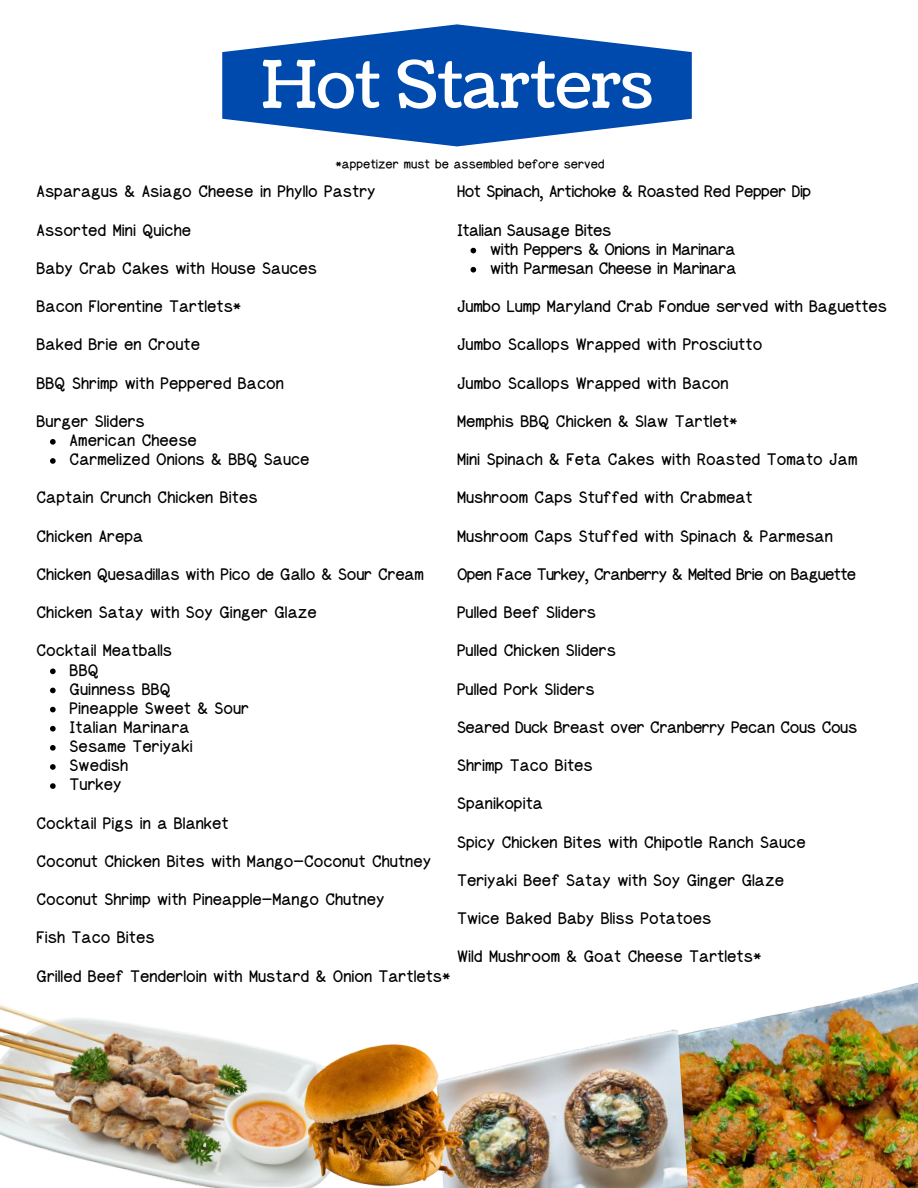
<style>
.page{position:relative;width:918px;height:1188px;background:#fff}
.page>*{position:absolute;margin:0;border:0;box-sizing:border-box;transform-origin:0 0}
.t1{font:65.55px "Coustard";letter-spacing:-.005em;color:#fff}
.t2{font:19.5px/38.2px "Sang Sang Chicago Gulim OTF";color:#000}
.t3{font:19.5px/38.2px "Sang Sang Chicago Gulim OTF";letter-spacing:-.025em;color:#000}
.t4{font:15px "Sang Sang Chicago Gulim OTF";color:#000}
</style>
<div class="page">
<svg style="left:222px;top:24px;width:470px;height:122px;fill:#004aad"></svg>
<img style="left:692px;top:982px;width:226px;height:206px">
<img style="left:0;top:1005px;width:301px;height:183px">
<img style="left:473px;top:1029px;width:219px;height:159px">
<img style="left:301px;top:1044px;width:172px;height:144px">
<svg style="left:50px;top:439px;width:6px;height:6px"></svg>
<svg style="left:50px;top:458px;width:6px;height:6px"></svg>
<svg style="left:50px;top:669px;width:6px;height:5px"></svg>
<svg style="left:50px;top:688px;width:6px;height:5px"></svg>
<svg style="left:50px;top:707px;width:6px;height:5px"></svg>
<svg style="left:50px;top:726px;width:6px;height:6px"></svg>
<svg style="left:50px;top:745px;width:6px;height:6px"></svg>
<svg style="left:50px;top:764px;width:6px;height:6px"></svg>
<svg style="left:50px;top:783px;width:6px;height:6px"></svg>
<svg style="left:471px;top:248px;width:5px;height:5px"></svg>
<svg style="left:471px;top:267px;width:5px;height:6px"></svg>
<h1 class="t1" style="left:261px;top:41px;width:393px">Hot Starters</h1>
<p class="t4" style="left:336px;top:155px;width:271px">*appetizer must be assembled before served</p>
<p class="t2" style="left:37px;top:172px;width:341px">Asparagus &amp; Asiago Cheese in Phyllo Pastry<br>Assorted Mini Quiche<br>Baby Crab Cakes with House Sauces<br>Bacon Florentine Tartlets*<br>Baked Brie en Croute<br>BBQ Shrimp with Peppered Bacon<br>Burger Sliders</p>
<p class="t2" style="left:70px;top:430px;width:241px;line-height:19.2px">American Cheese<br>Carmelized Onions &amp; BBQ Sauce</p>
<p class="t2" style="left:37px;top:478px;width:389px">Captain Crunch Chicken Bites<br>Chicken Arepa<br>Chicken Quesadillas with Pico de Gallo &amp; Sour Cream<br>Chicken Satay with Soy Ginger Glaze<br>Cocktail Meatballs</p>
<p class="t2" style="left:70px;top:660px;width:181px;line-height:19.2px">BBQ<br>Guinness BBQ<br>Pineapple Sweet &amp; Sour<br>Italian Marinara<br>Sesame Teriyaki<br>Swedish<br>Turkey</p>
<p class="t2" style="left:37px;top:803px;width:416px">Cocktail Pigs in a Blanket<br>Coconut Chicken Bites with Mango-Coconut Chutney Coconut Shrimp with Pineapple-Mango Chutney<br>Fish Taco Bites<br>Grilled Beef Tenderloin with Mustard &amp; Onion Tartlets*</p>
<p class="t3" style="left:457px;top:172px;width:356px">Hot Spinach, Artichoke &amp; Roasted Red Pepper Dip<br>Italian Sausage Bites</p>
<p class="t3" style="left:490px;top:239px;width:248px;line-height:19.2px">with Peppers &amp; Onions in Marinara with Parmesan Cheese in Marinara</p>
<p class="t2" style="left:457px;top:287px;width:431px">Jumbo Lump Maryland Crab Fondue served with Baguettes Jumbo Scallops Wrapped with Prosciutto<br>Jumbo Scallops Wrapped with Bacon<br>Memphis BBQ Chicken &amp; Slaw Tartlet*<br>Mini Spinach &amp; Feta Cakes with Roasted Tomato Jam Mushroom Caps Stuffed with Crabmeat<br>Mushroom Caps Stuffed with Spinach &amp; Parmesan<br>Open Face Turkey, Cranberry &amp; Melted Brie on Baguette Pulled Beef Sliders<br>Pulled Chicken Sliders<br>Pulled Pork Sliders<br>Seared Duck Breast over Cranberry Pecan Cous Cous Shrimp Taco Bites<br>Spanikopita<br>Spicy Chicken Bites with Chipotle Ranch Sauce<br>Teriyaki Beef Satay with Soy Ginger Glaze<br>Twice Baked Baby Bliss Potatoes<br>Wild Mushroom &amp; Goat Cheese Tartlets*</p>
</div>
